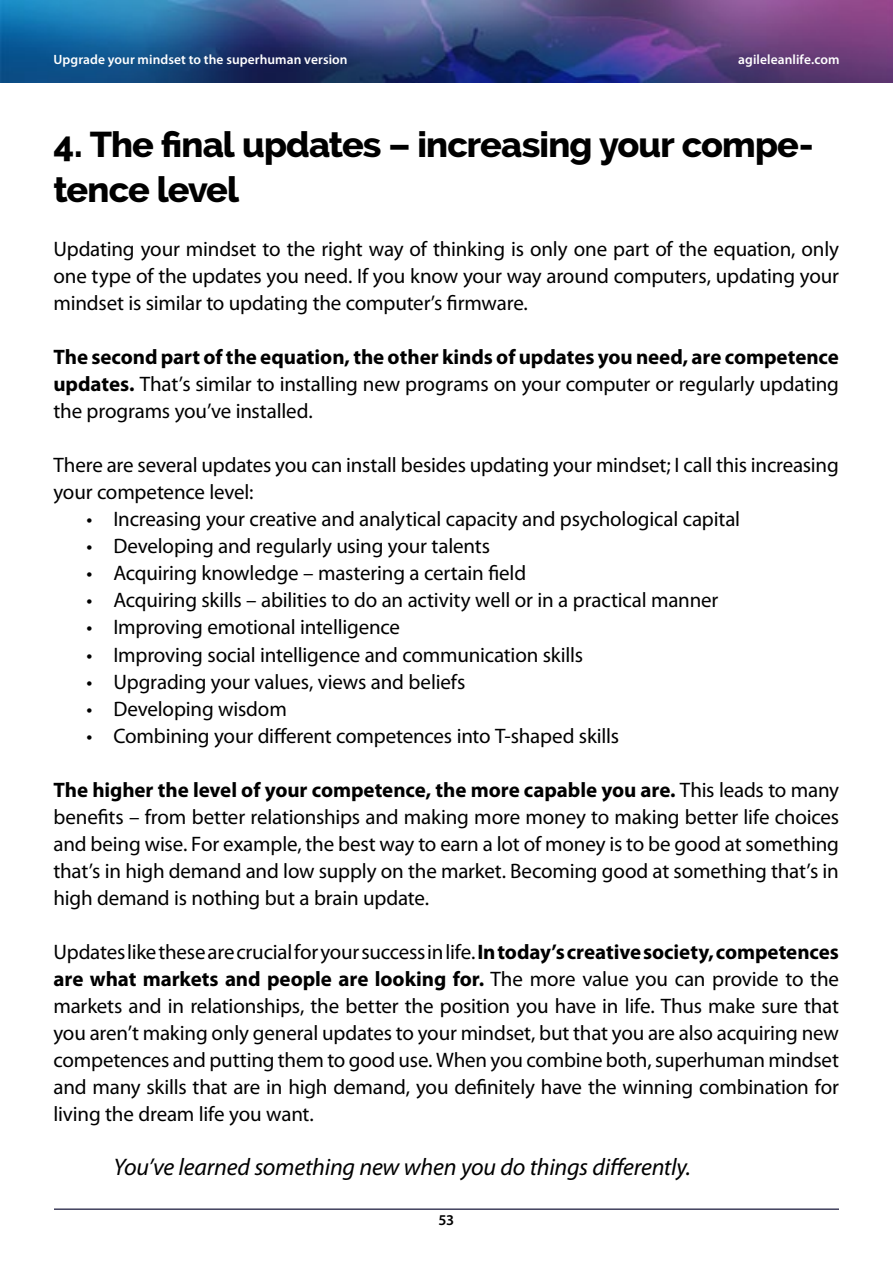
<style>
.page{position:relative;width:893px;height:1263px;background:#fff}
.page>*{position:absolute;margin:0;border:0;box-sizing:border-box;transform-origin:0 0}
.t1{font:800 36px/45px "Raleway";letter-spacing:-.025em;color:#000}
.t2{font:italic 24px "Myriad Pro";letter-spacing:-.01em;color:#000}
.t3{font:21px/27px "Myriad Pro";letter-spacing:-.01em;color:#000;text-align:justify}
.t4{font:600 15px "Myriad Pro";color:#000}
.t5{font:600 13.5px "Myriad Pro";letter-spacing:.005em;color:#fff}
.s1{font-weight:700}
</style>
<div class="page">
<img style="left:0;top:0;width:893px;height:83px">
<hr style="left:54px;top:1208px;width:785px;height:2px;background:#000027">
<p class="t5" style="left:53px;top:52px;width:296px">Upgrade your mindset to the superhuman version</p>
<p class="t5" style="left:738px;top:52px;width:103px">agileleanlife.com</p>
<h1 class="t1" style="left:53px;top:122px;width:762px">4. The final updates – increasing your compe&shy;tence level</h1>
<p class="t3" style="left:53px;top:236px;width:787px">Updating your mindset to the right way of thinking is only one part of the equation, only one type of the updates you need. If you know your way around computers, updating your mindset is similar to updating the computer’s firmware.</p>
<p class="t3" style="left:53px;top:344px;width:787px"><span class="s1">The second part of the equation, the other kinds of updates you need, are competence updates.</span> That’s similar to installing new programs on your computer or regularly updating the programs you’ve installed.</p>
<p class="t3" style="left:53px;top:452px;width:787px">There are several updates you can install besides updating your mindset; I call this increasing your competence level:</p>
<p class="t3" style="left:86px;top:506px;width:655px">• Increasing your creative and analytical capacity and psychological capital</p>
<p class="t3" style="left:86px;top:533px;width:405px">• Developing and regularly using your talents</p>
<p class="t3" style="left:86px;top:560px;width:441px">• Acquiring knowledge – mastering a certain field</p>
<p class="t3" style="left:86px;top:587px;width:633px">• Acquiring skills – abilities to do an activity well or in a practical manner</p>
<p class="t3" style="left:86px;top:614px;width:315px">• Improving emotional intelligence</p>
<p class="t3" style="left:86px;top:641px;width:498px">• Improving social intelligence and communication skills</p>
<p class="t3" style="left:86px;top:668px;width:380px">• Upgrading your values, views and beliefs</p>
<p class="t3" style="left:86px;top:695px;width:202px">• Developing wisdom</p>
<p class="t3" style="left:86px;top:722px;width:534px">• Combining your different competences into T-shaped skills</p>
<p class="t3" style="left:53px;top:776px;width:787px"><span class="s1">The higher the level of your competence, the more capable you are.</span> This leads to many benefits – from better relationships and making more money to making better life choices and being wise. For example, the best way to earn a lot of money is to be good at something that’s in high demand and low supply on the market. Becoming good at something that’s in high demand is nothing but a brain update.</p>
<p class="t3" style="left:53px;top:938px;width:787px">Updates like these are crucial for your success in life. <span class="s1">In today’s creative society, competences are what markets and people are looking for.</span> The more value you can provide to the markets and in relationships, the better the position you have in life. Thus make sure that you aren’t making only general updates to your mindset, but that you are also acquiring new competences and putting them to good use. When you combine both, superhuman mindset and many skills that are in high demand, you definitely have the winning combination for living the dream life you want.</p>
<p class="t2" style="left:113px;top:1152px;width:579px">You’ve learned something new when you do things differently.</p>
<p class="t4" style="left:439px;top:1212px;width:17px">53</p>
</div>
